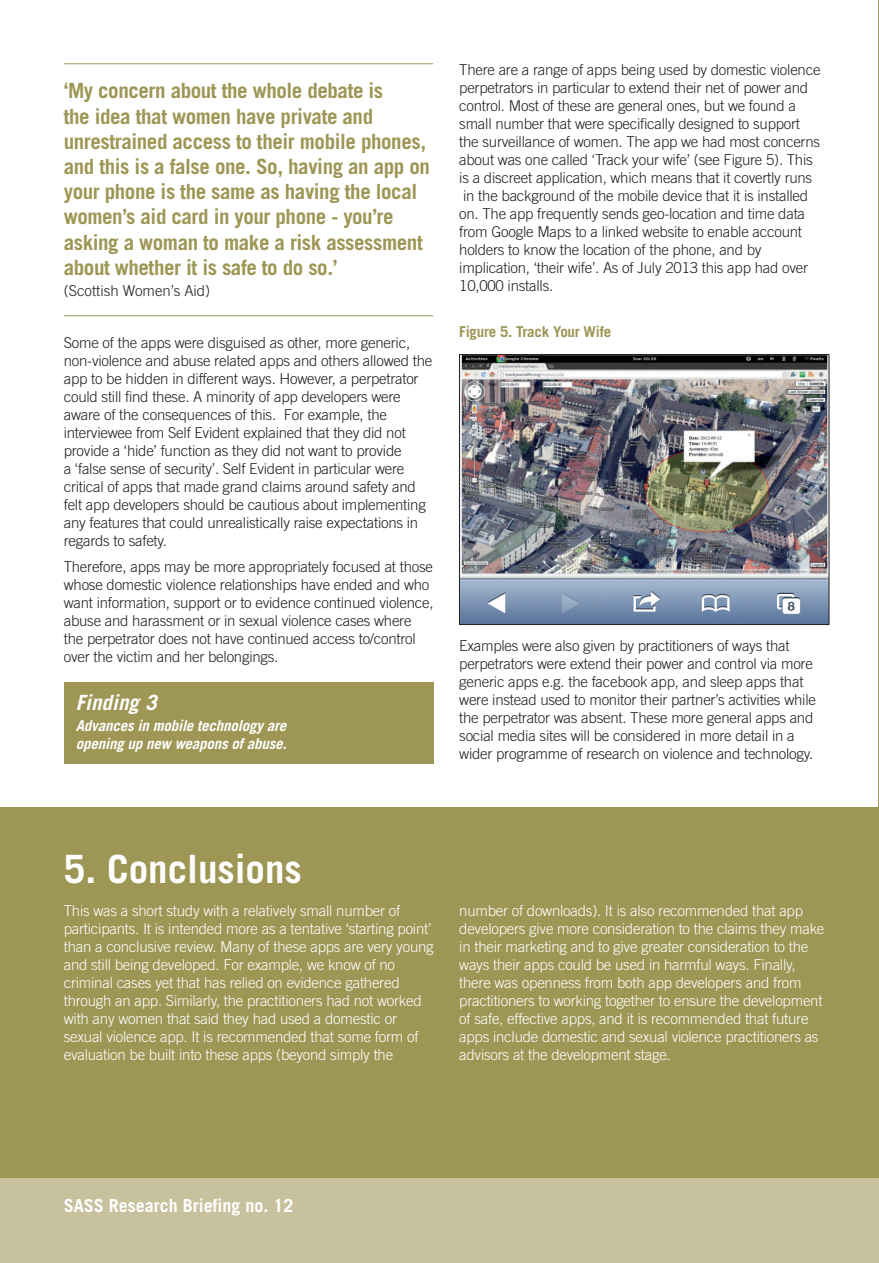
<style>
.page{position:relative;width:879px;height:1263px;background:#fff}
.page>*{position:absolute;margin:0;border:0;box-sizing:border-box;transform-origin:0 0}
.t1{font:700 39px "Trade Gothic";color:#fff}
.t2{font:700 21px/25.2px "Trade Gothic";letter-spacing:-.02em;color:#9e9654}
.t3{font:italic 700 21px "Trade Gothic";color:#fff}
.t4{font:700 18px "Trade Gothic";color:#fff}
.t5{font:300 15px/18px "Trade Gothic";letter-spacing:-.015em;color:#231f20}
.t6{font:300 15px/18px "Trade Gothic";letter-spacing:-.015em;color:#fff}
.t7{font:italic 700 15px/18px "Trade Gothic";color:#fff}
.t8{font:700 15px "Trade Gothic";letter-spacing:-.015em;color:#9e9654}
</style>
<div class="page">
<hr style="left:878px;top:0;width:1px;height:1263px;background:#9e9654">
<div style="left:0;top:808px;width:879px;height:455px;background:#9e9654"></div>
<div style="left:0;top:1178px;width:879px;height:85px;background:#c8c19e"></div>
<hr style="left:64px;top:63px;width:369px;height:1px;background:#9e9654">
<hr style="left:64px;top:315px;width:369px;height:1px;background:#9e9654">
<img style="left:461px;top:356px;width:366px;height:267px">
<div style="left:459px;top:354px;width:370px;height:271px;border:1px solid #231f20"></div>
<div style="left:64px;top:682px;width:370px;height:82px;background:#9e9654"></div>
<p class="t2" style="left:64px;top:80px;width:368px">‘My concern about the whole debate is<br>the idea that women have private and unrestrained access to their mobile phones, and this is a false one. So, having an app on your phone is the same as having the local women’s aid card in your phone - you’re asking a woman to make a risk assessment about whether it is safe to do so.’</p>
<p class="t5" style="left:64px;top:283px;width:148px">(Scottish Women’s Aid)</p>
<p class="t5" style="left:64px;top:335px;width:370px">Some of the apps were disguised as other, more generic, non-violence and abuse related apps and others allowed the app to be hidden in different ways. However, a perpetrator could still find these. A minority of app developers were aware of the consequences of this. For example, the interviewee from Self Evident explained that they did not provide a ‘hide’ function as they did not want to provide<br>a ‘false sense of security’. Self Evident in particular were critical of apps that made grand claims around safety and felt app developers should be cautious about implementing any features that could unrealistically raise expectations in regards to safety.</p>
<p class="t5" style="left:64px;top:559px;width:371px">Therefore, apps may be more appropriately focused at those whose domestic violence relationships have ended and who want information, support or to evidence continued violence, abuse and harassment or in sexual violence cases where the perpetrator does not have continued access to/control over the victim and her belongings.</p>
<h2 class="t3" style="left:76px;top:694px;width:87px">Finding 3</h2>
<p class="t7" style="left:76px;top:717px;width:215px">Advances in mobile technology are opening up new weapons of abuse.</p>
<p class="t5" style="left:459px;top:62px;width:363px">There are a range of apps being used by domestic violence perpetrators in particular to extend their net of power and control. Most of these are general ones, but we found a small number that were specifically designed to support the surveillance of women. The app we had most concerns about was one called ‘Track your wife’ (see Figure 5). This is a discreet application, which means that it covertly runs in the background of the mobile device that it is installed on. The app frequently sends geo-location and time data from Google Maps to a linked website to enable account holders to know the location of the phone, and by implication, ‘their wife’. As of July 2013 this app had over 10,000 installs.</p>
<p class="t8" style="left:459px;top:326px;width:153px">Figure 5. Track Your Wife</p>
<p class="t5" style="left:459px;top:638px;width:358px">Examples were also given by practitioners of ways that perpetrators were extend their power and control via more generic apps e.g. the facebook app, and sleep apps that were instead used to monitor their partner’s activities while the perpetrator was absent. These more general apps and social media sites will be considered in more detail in a wider programme of research on violence and technology.</p>
<h1 class="t1" style="left:64px;top:855px;width:240px">5. Conclusions</h1>
<p class="t6" style="left:64px;top:903px;width:371px">This was a short study with a relatively small number of participants. It is intended more as a tentative ‘starting point’ than a conclusive review. Many of these apps are very young and still being developed. For example, we know of no criminal cases yet that has relied on evidence gathered through an app. Similarly, the practitioners had not worked with any women that said they had used a domestic or sexual violence app. It is recommended that some form of evaluation be built into these apps (beyond simply the</p>
<p class="t6" style="left:459px;top:903px;width:367px">number of downloads). It is also recommended that app developers give more consideration to the claims they make in their marketing and to give greater consideration to the ways their apps could be used in harmful ways. Finally, there was openness from both app developers and from practitioners to working together to ensure the development of safe, effective apps, and it is recommended that future apps include domestic and sexual violence practitioners as advisors at the development stage.</p>
<p class="t4" style="left:64px;top:1199px;width:231px">SASS Research Briefing no. 12</p>
</div>
